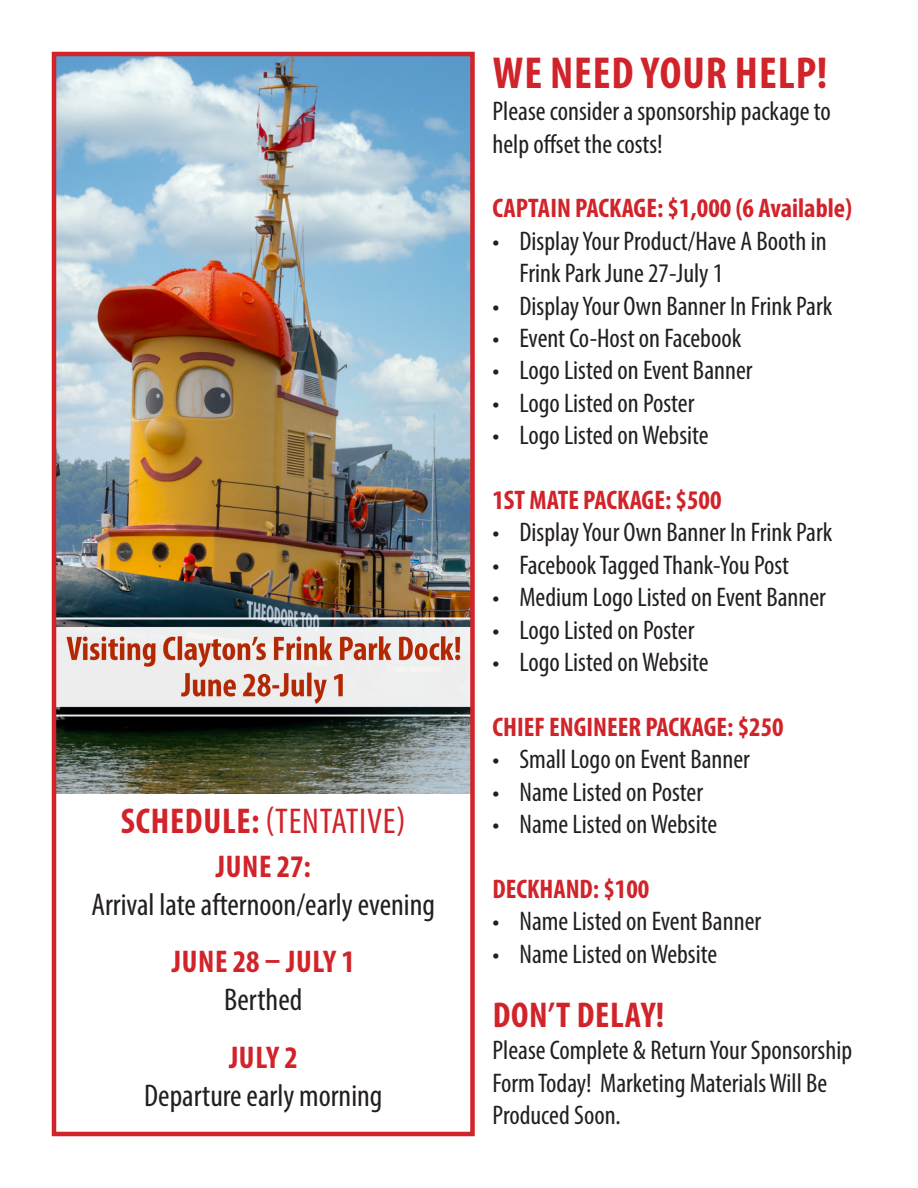
<style>
.page{position:relative;width:918px;height:1188px;background:#fff}
.page>*{position:absolute;margin:0;border:0;box-sizing:border-box;transform-origin:0 0}
.t1{font:700 condensed 45px "Myriad Pro";letter-spacing:.02em;color:#d1232a}
.t2{font:condensed 36px "Myriad Pro";letter-spacing:.02em;color:#d1232a}
.t3{font:700 condensed 36px "Myriad Pro";letter-spacing:.02em;color:#d1232a}
.t4{font:condensed 31.5px/37.8px "Myriad Pro";color:#231f20;text-align:center}
.t5{font:700 condensed 31.5px "Myriad Pro";letter-spacing:.02em;color:#d1232a}
.t6{font:condensed 27px/32.4px "Myriad Pro";color:#231f20}
.t7{font:700 condensed 27px "Myriad Pro";color:#d1232a}
.s1{font-weight:700}
.s2{font-weight:700;color:#d1232a}
</style>
<div class="page">
<img style="left:57px;top:57px;width:413px;height:736px">
<div style="left:52px;top:52px;width:423px;height:1084px;border:4px solid #d1232a"></div>
<p class="t2" style="left:121px;top:799px;width:286px"><span class="s1">SCHEDULE:</span> (TENTATIVE)</p>
<p class="t4" style="left:91px;top:847px;width:345px"><span class="s2">JUNE 27:<br></span>Arrival late afternoon/early evening</p>
<p class="t5" style="left:172px;top:942px;width:185px">JUNE 28 – JULY 1</p>
<p class="t4" style="left:224px;top:981px;width:80px">Berthed</p>
<p class="t5" style="left:229px;top:1038px;width:70px">JULY 2</p>
<p class="t4" style="left:144px;top:1076px;width:240px">Departure early morning</p>
<p class="t1" style="left:493px;top:45px;width:336px">WE NEED YOUR HELP!</p>
<p class="t6" style="left:492px;top:95px;width:340px">Please consider a sponsorship package to help offset the costs!</p>
<p class="t7" style="left:492px;top:191px;width:361px">CAPTAIN PACKAGE: $1,000 (6 Available)</p>
<p class="t6" style="left:519px;top:224px;width:309px;text-indent:-27px">• Display Your Product/Have A Booth in<br>Frink Park June 27-July 1</p>
<p class="t6" style="left:492px;top:289px;width:341px">• Display Your Own Banner In Frink Park</p>
<p class="t6" style="left:492px;top:322px;width:250px">• Event Co-Host on Facebook</p>
<p class="t6" style="left:492px;top:354px;width:262px">• Logo Listed on Event Banner</p>
<p class="t6" style="left:492px;top:386px;width:204px">• Logo Listed on Poster</p>
<p class="t6" style="left:492px;top:419px;width:218px">• Logo Listed on Website</p>
<p class="t7" style="left:492px;top:483px;width:231px">1ST MATE PACKAGE: $500</p>
<p class="t6" style="left:492px;top:516px;width:341px">• Display Your Own Banner In Frink Park</p>
<p class="t6" style="left:492px;top:548px;width:298px">• Facebook Tagged Thank-You Post</p>
<p class="t6" style="left:492px;top:581px;width:335px">• Medium Logo Listed on Event Banner</p>
<p class="t6" style="left:492px;top:613px;width:204px">• Logo Listed on Poster</p>
<p class="t6" style="left:492px;top:646px;width:218px">• Logo Listed on Website</p>
<p class="t7" style="left:492px;top:710px;width:293px">CHIEF ENGINEER PACKAGE: $250</p>
<p class="t6" style="left:492px;top:743px;width:259px">• Small Logo on Event Banner</p>
<p class="t6" style="left:492px;top:775px;width:212px">• Name Listed on Poster</p>
<p class="t6" style="left:492px;top:808px;width:226px">• Name Listed on Website</p>
<p class="t7" style="left:492px;top:872px;width:159px">DECKHAND: $100</p>
<p class="t6" style="left:492px;top:905px;width:270px">• Name Listed on Event Banner</p>
<p class="t6" style="left:492px;top:937px;width:226px">• Name Listed on Website</p>
<p class="t3" style="left:493px;top:993px;width:173px">DON’T DELAY!</p>
<p class="t6" style="left:492px;top:1034px;width:361px">Please Complete &amp; Return Your Sponsorship<br>Form Today! Marketing Materials Will Be<br>Produced Soon.</p>
</div>
